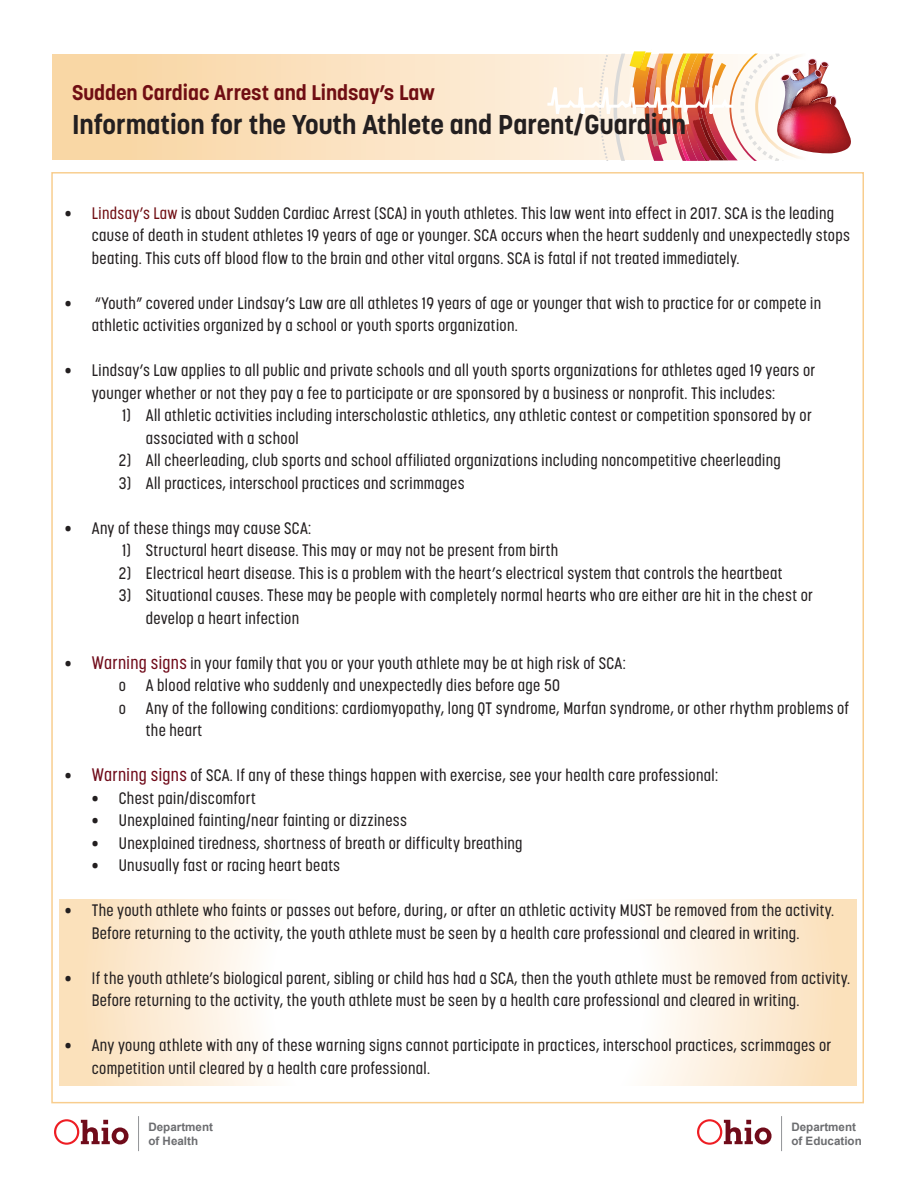
<style>
.page{position:relative;width:918px;height:1188px;background:#fff}
.page>*{position:absolute;margin:0;border:0;box-sizing:border-box;transform-origin:0 0}
.t1{font:700 27px "Korolev";color:#231f20}
.t2{font:700 21px "Korolev";color:#700e13}
.t3{font:500 16.5px/22.5px "Korolev Condensed";letter-spacing:.02em;color:#231f20}
.t4{font:700 11.7px/14px "Arial";color:#6c6d70}
.s1{color:#700e13}
.s2{font-size:18px;color:#700b1a}
</style>
<div class="page">
<svg style="left:52px;top:54px;width:492px;height:106px;background:#fae0bb"></svg>
<img style="left:544px;top:51px;width:307px;height:110px">
<svg style="left:54px;top:1119px;width:75px;height:26px"></svg>
<hr style="left:138px;top:1116px;width:1px;height:35px;background:#939598">
<svg style="left:697px;top:1119px;width:75px;height:26px"></svg>
<hr style="left:781px;top:1116px;width:1px;height:35px;background:#939598">
<svg style="left:59px;top:899px;width:798px;height:187px"></svg>
<p class="t2" style="left:72px;top:79px;width:364px">Sudden Cardiac Arrest and Lindsay’s Law</p>
<h1 class="t1" style="left:72px;top:108px;width:615px">Information for the Youth Athlete and Parent/Guardian</h1>
<p class="t3" style="left:92px;top:202px;width:760px;text-indent:-27px">• <span class="s1">Lindsay’s Law</span> is about Sudden Cardiac Arrest (SCA) in youth athletes. This law went into effect in 2017. SCA is the leading cause of death in student athletes 19 years of age or younger. SCA occurs when the heart suddenly and unexpectedly stops beating. This cuts off blood flow to the brain and other vital organs. SCA is fatal if not treated immediately.</p>
<p class="t3" style="left:92px;top:292px;width:731px;text-indent:-27px">• “Youth” covered under Lindsay’s Law are all athletes 19 years of age or younger that wish to practice for or compete in athletic activities organized by a school or youth sports organization.</p>
<p class="t3" style="left:92px;top:359px;width:725px;text-indent:-27px">• Lindsay’s Law applies to all public and private schools and all youth sports organizations for athletes aged 19 years or younger whether or not they pay a fee to participate or are sponsored by a business or nonprofit. This includes:</p>
<p class="t3" style="left:146px;top:404px;width:668px;text-indent:-24px">1) All athletic activities including interscholastic athletics, any athletic contest or competition sponsored by or associated with a school</p>
<p class="t3" style="left:119px;top:449px;width:663px">2) All cheerleading, club sports and school affiliated organizations including noncompetitive cheerleading</p>
<p class="t3" style="left:119px;top:472px;width:347px">3) All practices, interschool practices and scrimmages</p>
<p class="t3" style="left:65px;top:517px;width:248px">• Any of these things may cause SCA:</p>
<p class="t3" style="left:122px;top:539px;width:438px">1) Structural heart disease. This may or may not be present from birth</p>
<p class="t3" style="left:119px;top:562px;width:665px">2) Electrical heart disease. This is a problem with the heart’s electrical system that controls the heartbeat</p>
<p class="t3" style="left:146px;top:584px;width:669px;text-indent:-27px">3) Situational causes. These may be people with completely normal hearts who are either are hit in the chest or develop a heart infection</p>
<p class="t3" style="left:65px;top:652px;width:562px">• <span class="s2">Warning signs</span> in your family that you or your youth athlete may be at high risk of SCA:</p>
<p class="t3" style="left:119px;top:674px;width:443px">o A blood relative who suddenly and unexpectedly dies before age 50</p>
<p class="t3" style="left:119px;top:697px;width:732px">o Any of the following conditions: cardiomyopathy, long QT syndrome, Marfan syndrome, or other rhythm problems of</p>
<p class="t3" style="left:146px;top:719px;width:58px">the heart</p>
<p class="t3" style="left:65px;top:764px;width:655px">• <span class="s2">Warning signs</span> of SCA. If any of these things happen with exercise, see your health care professional:</p>
<p class="t3" style="left:92px;top:787px;width:165px">• Chest pain/discomfort</p>
<p class="t3" style="left:92px;top:809px;width:317px">• Unexplained fainting/near fainting or dizziness</p>
<p class="t3" style="left:92px;top:832px;width:432px">• Unexplained tiredness, shortness of breath or difficulty breathing</p>
<p class="t3" style="left:92px;top:854px;width:250px">• Unusually fast or racing heart beats</p>
<p class="t3" style="left:65px;top:899px;width:771px;text-align:center">• The youth athlete who faints or passes out before, during, or after an athletic activity MUST be removed from the activity.<br>Before returning to the activity, the youth athlete must be seen by a health care professional and cleared in writing.</p>
<p class="t3" style="left:92px;top:967px;width:760px;text-indent:-27px">• If the youth athlete’s biological parent, sibling or child has had a SCA, then the youth athlete must be removed from activity.<br>Before returning to the activity, the youth athlete must be seen by a health care professional and cleared in writing.</p>
<p class="t3" style="left:92px;top:1034px;width:741px;text-indent:-27px">• Any young athlete with any of these warning signs cannot participate in practices, interschool practices, scrimmages or competition until cleared by a health care professional.</p>
<p class="t4" style="left:148px;top:1120px;width:66px">Department of Health</p>
<p class="t4" style="left:791px;top:1120px;width:72px">Department of Education</p>
</div>
